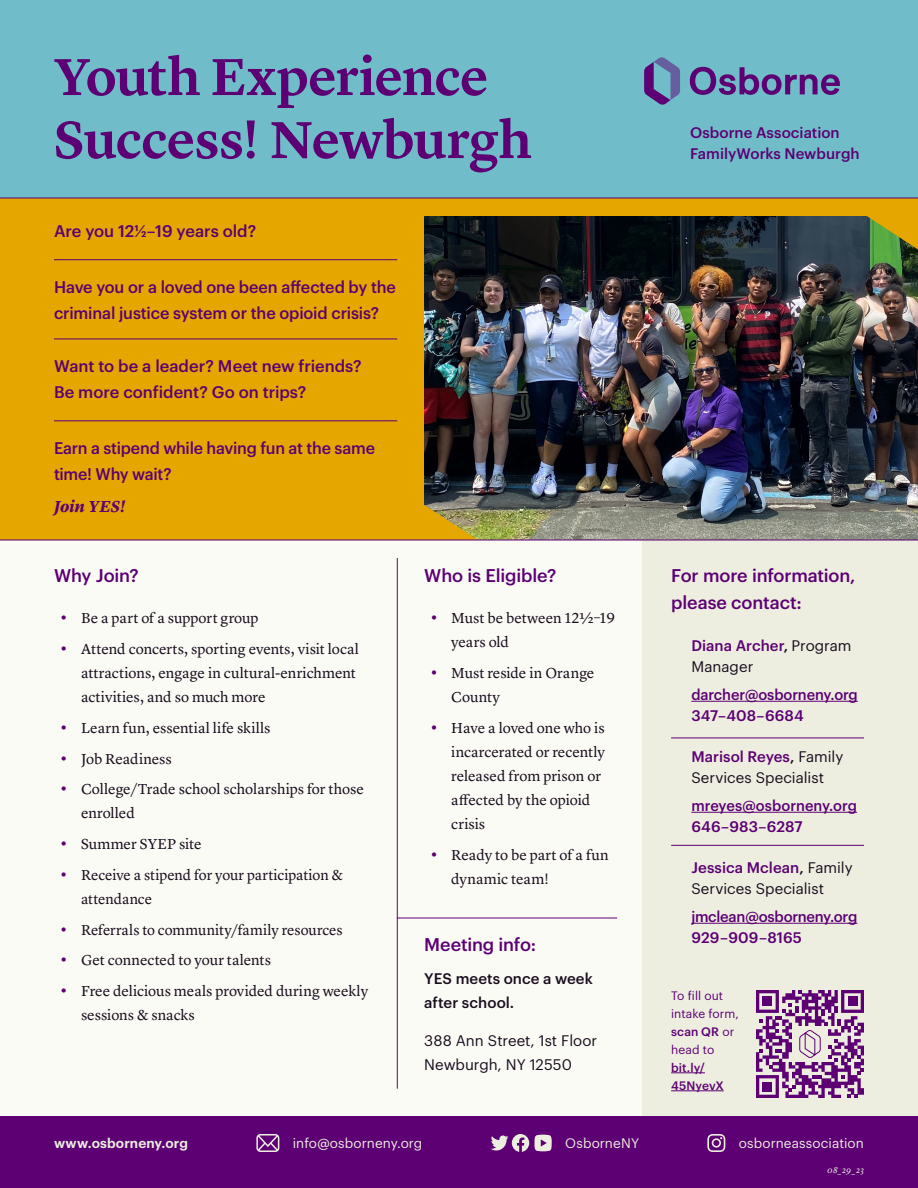
<style>
.page{position:relative;width:918px;height:1188px;background:#edede0}
.page>*{position:absolute;margin:0;border:0;box-sizing:border-box;transform-origin:0 0}
.t1{font:600 54px/63px "Lyon Text";letter-spacing:-.015em;color:#5c0073}
.t2{font:500 18px/27px "Graphik";letter-spacing:-.005em;color:#5c0073}
.t3{font:500 16.5px/25.5px "Graphik";letter-spacing:-.005em;color:#5c0073}
.t4{font:italic 700 16.5px "Lyon Text";letter-spacing:.005em;color:#5c0073}
.t5{font:15px/24px "Lyon Text";letter-spacing:-.005em;color:#190d1e}
.t6{font:15px/21px "Graphik";color:#190d1e}
.t7{font:500 15px/21px "Graphik";color:#5c0073}
.t8{font:500 15px/24px "Graphik";letter-spacing:.005em;color:#190d1e}
.t9{font:13.5px "Graphik";letter-spacing:.01em;color:#edede0}
.t10{font:600 13.5px "Graphik";letter-spacing:.015em;color:#edede0}
.t11{font:12px/18px "Graphik";letter-spacing:.005em;color:#5c0073}
.t12{font:italic 9px "Lyon Text";color:#edede0}
.s1{font-family:"Graphik";font-size:18px;color:#5c0073}
.s2{font-weight:500;color:#5c0073}
.s3{font-weight:500}
</style>
<div class="page">
<div style="left:0;top:1116px;width:918px;height:72px;background:#5c0073"></div>
<hr style="left:691px;top:701px;width:167px;height:1px;background:#5c0073">
<hr style="left:691px;top:812px;width:166px;height:1px;background:#5c0073">
<hr style="left:691px;top:923px;width:166px;height:1px;background:#5c0073">
<svg style="left:534px;top:1135px;width:18px;height:16px"></svg>
<div style="left:512px;top:1134px;width:17px;height:18px;background:#edede0;border-radius:50%"></div>
<svg style="left:517px;top:1138px;width:7px;height:14px"></svg>
<svg style="left:491px;top:1135px;width:17px;height:16px"></svg>
<svg style="left:707px;top:1134px;width:18px;height:18px"></svg>
<svg style="left:256px;top:1134px;width:23px;height:18px"></svg>
<div style="left:0;top:0;width:918px;height:540px;background:#e5a600"></div>
<hr style="left:54px;top:259px;width:343px;height:1px;background:#5c0073">
<hr style="left:54px;top:339px;width:343px;height:1px;background:#5c0073">
<hr style="left:54px;top:420px;width:343px;height:1px;background:#5c0073">
<div style="left:0;top:0;width:918px;height:198px;background:#70bdc9"></div>
<svg style="left:690px;top:67px;width:150px;height:28px"></svg>
<svg style="left:644px;top:57px;width:36px;height:48px"></svg>
<div style="left:0;top:540px;width:641px;height:576px;background:#fbfbf5"></div>
<hr style="left:671px;top:1072px;width:34px;height:1px;background:#5c0073">
<hr style="left:671px;top:1090px;width:53px;height:1px;background:#5c0073">
<hr style="left:397px;top:558px;width:1px;height:531px;background:#5c0073">
<hr style="left:397px;top:918px;width:220px;height:1px;background:#5c0073">
<img style="left:424px;top:216px;width:494px;height:324px">
<svg style="left:865px;top:216px;width:53px;height:34px"></svg>
<svg style="left:423px;top:504px;width:55px;height:36px"></svg>
<hr style="left:671px;top:738px;width:193px;height:1px;background:#5c0073">
<hr style="left:671px;top:845px;width:193px;height:1px;background:#5c0073">
<hr style="left:0;top:198px;width:918px;height:1px;background:#5c0073">
<hr style="left:0;top:540px;width:918px;height:1px;background:#5c0073">
<svg style="left:756px;top:990px;width:108px;height:108px"></svg>
<p class="t1" style="left:54px;top:41px;width:480px">Youth Experience<br>Success! Newburgh</p>
<p class="t3" style="left:54px;top:217px;width:204px">Are you 12½–19 years old?</p>
<p class="t3" style="left:54px;top:273px;width:343px">Have you or a loved one been affected by the criminal justice system or the opioid crisis?</p>
<p class="t3" style="left:54px;top:352px;width:309px">Want to be a leader? Meet new friends?<br>Be more confident? Go on trips?</p>
<p class="t3" style="left:54px;top:434px;width:322px">Earn a stipend while having fun at the same time! Why wait?</p>
<p class="t4" style="left:54px;top:494px;width:73px">Join YES!</p>
<p class="t2" style="left:54px;top:560px;width:86px">Why Join?</p>
<p class="t5" style="left:61px;top:605px;width:199px"><span class="s1">•</span> Be a part of a support group</p>
<p class="t5" style="left:81px;top:636px;width:280px;text-indent:-20px"><span class="s1">•</span> Attend concerts, sporting events, visit local attractions, engage in cultural-enrichment activities, and so much more</p>
<p class="t5" style="left:61px;top:715px;width:211px"><span class="s1">•</span> Learn fun, essential life skills</p>
<p class="t5" style="left:61px;top:745px;width:113px"><span class="s1">•</span> Job Readiness</p>
<p class="t5" style="left:81px;top:776px;width:285px;text-indent:-20px"><span class="s1">•</span> College/Trade school scholarships for those enrolled</p>
<p class="t5" style="left:61px;top:831px;width:142px"><span class="s1">•</span> Summer SYEP site</p>
<p class="t5" style="left:81px;top:862px;width:263px;text-indent:-20px"><span class="s1">•</span> Receive a stipend for your participation &amp; attendance</p>
<p class="t5" style="left:61px;top:916px;width:284px"><span class="s1">•</span> Referrals to community/family resources</p>
<p class="t5" style="left:61px;top:947px;width:212px"><span class="s1">•</span> Get connected to your talents</p>
<p class="t5" style="left:81px;top:978px;width:289px;text-indent:-20px"><span class="s1">•</span> Free delicious meals provided during weekly sessions &amp; snacks</p>
<p class="t2" style="left:424px;top:560px;width:134px">Who is Eligible?</p>
<p class="t5" style="left:451px;top:605px;width:166px;text-indent:-20px"><span class="s1">•</span> Must be between 12½–19 years old</p>
<p class="t5" style="left:451px;top:660px;width:145px;text-indent:-20px"><span class="s1">•</span> Must reside in Orange<br>County</p>
<p class="t5" style="left:451px;top:715px;width:155px;text-indent:-20px"><span class="s1">•</span> Have a loved one who is incarcerated or recently released from prison or affected by the opioid crisis</p>
<p class="t5" style="left:451px;top:841px;width:159px;text-indent:-20px"><span class="s1">•</span> Ready to be part of a fun dynamic team!</p>
<p class="t2" style="left:424px;top:929px;width:114px">Meeting info:</p>
<p class="t8" style="left:424px;top:965px;width:170px">YES meets once a week after school.</p>
<p class="t6" style="left:424px;top:1027px;width:174px;line-height:24px">388 Ann Street, 1st Floor<br>Newburgh, NY 12550</p>
<p class="t7" style="left:690px;top:121px;width:171px">Osborne Association<br>FamilyWorks Newburgh</p>
<p class="t2" style="left:671px;top:560px;width:186px">For more information, please contact:</p>
<p class="t6" style="left:691px;top:634px;width:162px"><span class="s2">Diana Archer</span><span class="s3">,</span> Program<br>Manager</p>
<p class="t7" style="left:691px;top:683px;width:168px">darcher@osborneny.org</p>
<p class="t7" style="left:691px;top:704px;width:114px">347–408–6684</p>
<p class="t6" style="left:691px;top:745px;width:153px"><span class="s2">Marisol Reyes</span><span class="s3">,</span> Family<br>Services Specialist</p>
<p class="t7" style="left:691px;top:794px;width:167px">mreyes@osborneny.org</p>
<p class="t7" style="left:691px;top:815px;width:113px">646–983–6287</p>
<p class="t6" style="left:691px;top:856px;width:163px"><span class="s2">Jessica Mclean</span><span class="s3">,</span> Family<br>Services Specialist</p>
<p class="t7" style="left:691px;top:905px;width:168px">jmclean@osborneny.org<br>929–909–8165</p>
<p class="t11" style="left:671px;top:985px;width:69px">To fill out intake form, <span class="s3">scan QR</span> or head to <span class="s3">bit.ly/<br>45NyevX</span></p>
<p class="t10" style="left:54px;top:1133px;width:136px">www.osborneny.org</p>
<p class="t9" style="left:293px;top:1133px;width:131px">info@osborneny.org</p>
<p class="t9" style="left:565px;top:1133px;width:75px">OsborneNY</p>
<p class="t9" style="left:739px;top:1133px;width:126px">osborneassociation</p>
<p class="t12" style="left:827px;top:1163px;width:38px">08_29_23</p>
</div>
